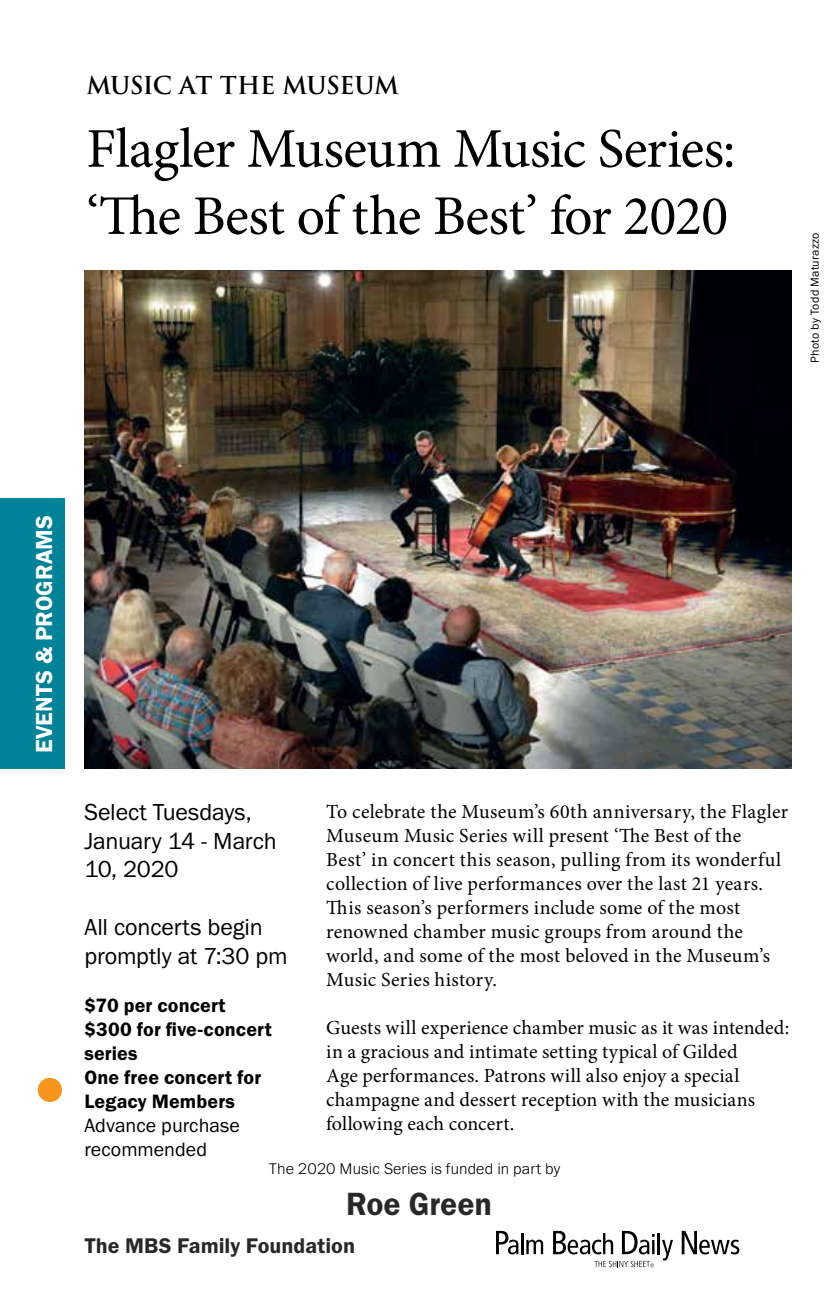
<style>
.page{position:relative;width:828px;height:1296px;background:#fff}
.page>*{position:absolute;margin:0;border:0;box-sizing:border-box;transform-origin:0 0}
.t1{font:56px/67.2px "Minion Pro";letter-spacing:-.01em;color:#000}
.t2{font:33.2px "Franklin Gothic URW Dem";letter-spacing:-.005em;color:#292829;scale:.96 1}
.t3{font:24px/28.8px "Franklin Gothic URW Boo";letter-spacing:-.005em;color:#000}
.t4{font:700 24px "Trajan Pro";letter-spacing:-.035em;color:#000}
.t5{font:24px "Franklin Gothic URW Dem";letter-spacing:.005em;color:#fff}
.t6{font:22px "Franklin Gothic URW Dem";color:#292829}
.t7{font:20px/24px "Minion Pro";letter-spacing:.005em;color:#000}
.t8{font:20px/24px "Franklin Gothic URW Dem";letter-spacing:.005em;color:#000}
.t9{font:20px/24px "Franklin Gothic URW Boo";color:#000}
.t10{font:300 16px "Franklin Gothic URW";letter-spacing:.01em;color:#000}
.t11{font:12px "Franklin Gothic URW Boo";letter-spacing:.015em;color:#000}
</style>
<div class="page">
<div style="left:0;top:498px;width:65px;height:271px;background:#008298"></div>
<img style="left:84px;top:271px;width:708px;height:498px">
<svg style="left:496px;top:1231px;width:23px;height:23px"></svg>
<hr style="left:521px;top:1233px;width:3px;height:21px;background:#000">
<svg style="left:526px;top:1240px;width:17px;height:14px"></svg>
<svg style="left:553px;top:1231px;width:60px;height:23px"></svg>
<svg style="left:622px;top:1231px;width:33px;height:23px"></svg>
<hr style="left:658px;top:1233px;width:2px;height:21px;background:#000">
<svg style="left:662px;top:1240px;width:11px;height:20px"></svg>
<svg style="left:682px;top:1231px;width:57px;height:23px"></svg>
<svg style="left:594px;top:1261px;width:60px;height:6px"></svg>
<div style="left:38px;top:1078px;width:24px;height:24px;background:#f7941e;border-radius:50%"></div>
<p class="t4" style="left:86px;top:70px;width:314px">MUSIC AT THE MUSEUM</p>
<h1 class="t1" style="left:86px;top:115px;width:651px">Flagler Museum Music Series: ‘The Best of the Best’ for 2020</h1>
<p class="t11" style="left:808px;top:363px;width:132px;rotate:-90deg">Photo by Todd Maturazzo</p>
<p class="t5" style="left:29px;top:753px;width:240px;rotate:-90deg">EVENTS &amp; PROGRAMS</p>
<p class="t3" style="left:84px;top:797px;width:194px">Select Tuesdays,<br>January 14 - March<br>10, 2020</p>
<p class="t3" style="left:84px;top:912px;width:205px">All concerts begin promptly at 7:30 pm</p>
<p class="t8" style="left:84px;top:993px;width:189px">$70 per concert $300 for five-concert series<br>One free concert for<br>Legacy Members</p>
<p class="t9" style="left:84px;top:1113px;width:157px">Advance purchase recommended</p>
<p class="t7" style="left:326px;top:800px;width:463px">To celebrate the Museum’s 60th anniversary, the Flagler Museum Music Series will present ‘The Best of the<br>Best’ in concert this season, pulling from its wonderful collection of live performances over the last 21 years.<br>This season’s performers include some of the most renowned chamber music groups from around the world, and some of the most beloved in the Museum’s Music Series history.</p>
<p class="t7" style="left:326px;top:1016px;width:465px">Guests will experience chamber music as it was intended: in a gracious and intimate setting typical of Gilded<br>Age performances. Patrons will also enjoy a special champagne and dessert reception with the musicians following each concert.</p>
<p class="t10" style="left:269px;top:1158px;width:293px">The 2020 Music Series is funded in part by</p>
<h2 class="t2" style="left:346px;top:1183px;width:153px">Roe Green</h2>
<p class="t6" style="left:85px;top:1232px;width:272px">The MBS Family Foundation</p>
</div>
